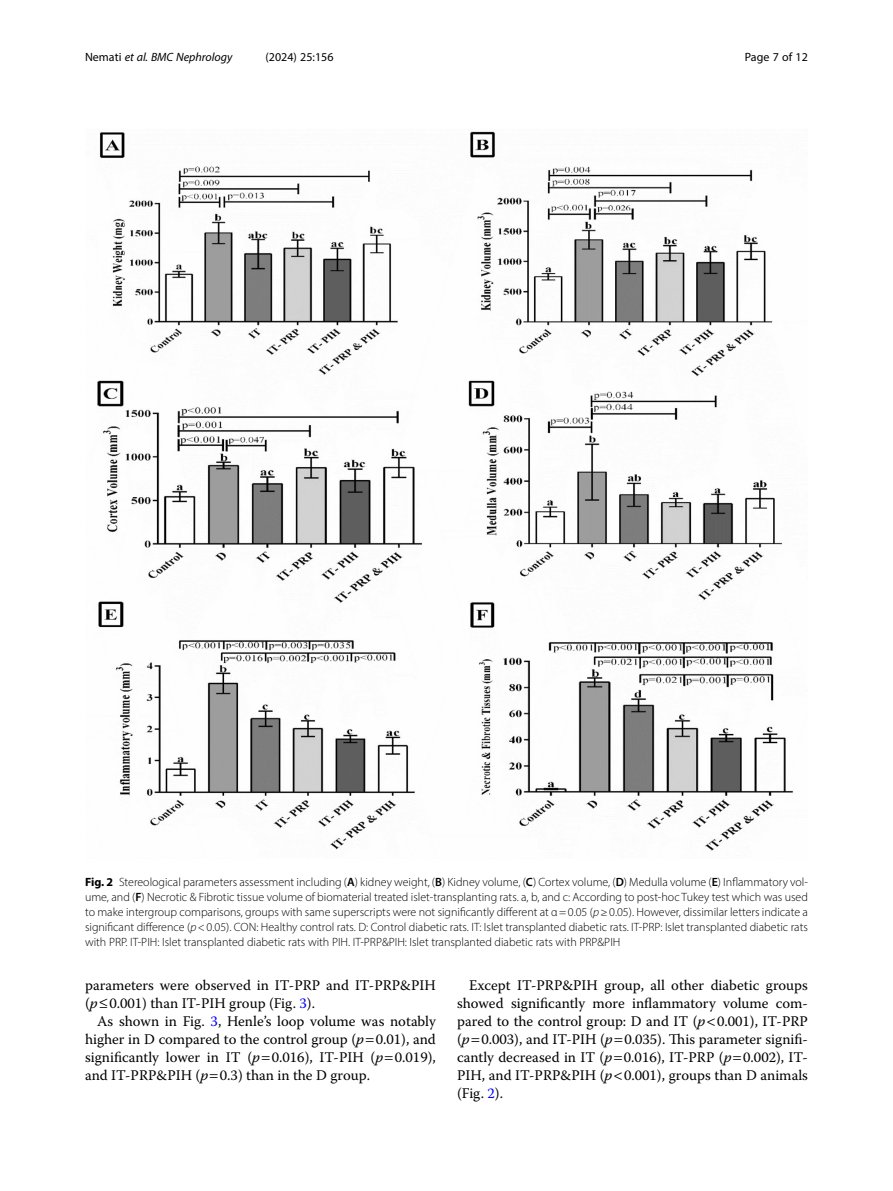
<style>
.page{position:relative;width:893px;height:1191px;background:#fff}
.page>*{position:absolute;margin:0;border:0;box-sizing:border-box;transform-origin:0 0}
.Body_Text_Indent{font:14.7px/18px "Warnock Pro";color:#000;text-align:justify}
.Figure_Caption{font:300 12px/15px "Myriad Pro";color:#000;text-align:justify}
.t1{font:italic 12px "Myriad Pro";color:#000}
.t2{font:12px "Myriad Pro";color:#000}
.s1{font-style:normal}
.s2{font-weight:700}
.s3{font-weight:600}
.s4{font-style:italic}
.s5{color:#00f}
</style>
<div class="page">
<img style="left:97px;top:131px;width:696px;height:720px">
<p class="t1" style="left:85px;top:50px;width:149px"><span class="s1">Nemati</span> et al. BMC Nephrology</p>
<p class="t2" style="left:266px;top:50px;width:70px">(2024) 25:156</p>
<p class="t2" style="left:745px;top:50px;width:65px">Page 7 of 12</p>
<p class="Figure_Caption" style="left:85px;top:874px;width:724px"><span class="s2">Fig. 2</span> Stereological parameters assessment including (<span class="s3">A</span>) kidney weight, (<span class="s3">B</span>) Kidney volume, (<span class="s3">C</span>) Cortex volume, (<span class="s3">D</span>) Medulla volume (<span class="s3">E</span>) Inflammatory vol&shy;ume, and (<span class="s3">F</span>) Necrotic &amp; Fibrotic tissue volume of biomaterial treated islet-transplanting rats. a, b, and c: According to post-hoc Tukey test which was used to make intergroup comparisons, groups with same superscripts were not significantly different at α=0.05 (<span class="s4">p</span>≥0.05). However, dissimilar letters indicate a significant difference (<span class="s4">p</span>&lt;0.05). CON: Healthy control rats. D: Control diabetic rats. IT: Islet transplanted diabetic rats. IT-PRP: Islet transplanted diabetic rats with PRP. IT-PIH: Islet transplanted diabetic rats with PIH. IT-PRP&amp;PIH: Islet transplanted diabetic rats with PRP&amp;PIH</p>
<p class="Body_Text_Indent" style="left:85px;top:976px;width:352px">parameters were observed in IT-PRP and IT-PRP&amp;PIH (<span class="s4">p</span>≤0.001) than IT-PIH group (Fig. <span class="s5">3</span>).</p>
<p class="Body_Text_Indent" style="left:85px;top:1012px;width:352px;text-indent:12px">As shown in Fig. <span class="s5">3</span>, Henle’s loop volume was notably higher in D compared to the control group (<span class="s4">p</span> 0.01), and significantly lower in IT (<span class="s4">p</span> 0.016), IT-PIH (<span class="s4">p</span> 0.019), and IT-PRP&amp;PIH (<span class="s4">p</span> 0.3) than in the D group.</p>
<p class="Body_Text_Indent" style="left:457px;top:976px;width:352px;text-indent:12px">Except IT-PRP&amp;PIH group, all other diabetic groups showed significantly more inflammatory volume com&shy;pared to the control group: D and IT (<span class="s4">p</span> 0.001), IT-PRP (<span class="s4">p</span> 0.003), and IT-PIH (<span class="s4">p</span> 0.035). This parameter signifi&shy;cantly decreased in IT (<span class="s4">p</span> 0.016), IT-PRP (<span class="s4">p</span> 0.002), IT-PIH, and IT-PRP&amp;PIH (<span class="s4">p</span> 0.001), groups than D animals (Fig. <span class="s5">2</span>).</p>
</div>
